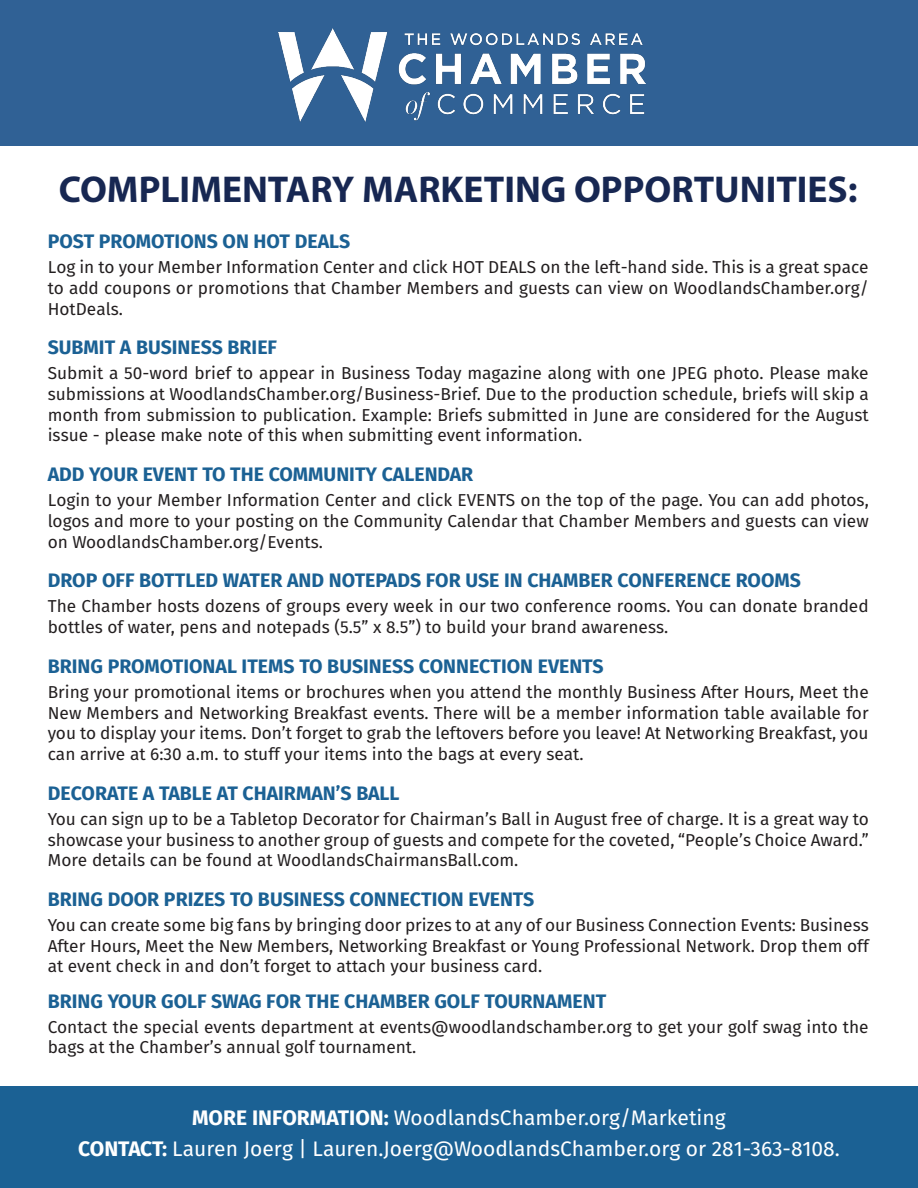
<style>
.page{position:relative;width:918px;height:1188px;background:#fff}
.page>*{position:absolute;margin:0;border:0;box-sizing:border-box;transform-origin:0 0}
.t1{font:700 37.5px "Myriad Pro";color:#172752}
.Body_Text_-_2pt_Spac{font:21px "Fira Sans";color:#fff}
.Body_Text_-_2pt_Spac-2{font:700 19.5px "Fira Sans";color:#1b6194}
.Body_Text_-_2pt_Spac-3{font:17.25px/20.7px "Fira Sans";color:#231f20;text-align:justify}
.s1{font-weight:700}
</style>
<div class="page">
<div style="left:0;top:1086px;width:918px;height:102px;background:#1b6194"></div>
<div style="left:0;top:0;width:918px;height:145px;background:#306195"></div>
<img style="left:279px;top:29px;width:367px;height:92px">
<p class="t1" style="left:59px;top:165px;width:800px">COMPLIMENTARY MARKETING OPPORTUNITIES:</p>
<p class="Body_Text_-_2pt_Spac-2" style="left:48px;top:227px;width:304px">POST PROMOTIONS ON HOT DEALS</p>
<p class="Body_Text_-_2pt_Spac-3" style="left:48px;top:257px;width:822px">Log in to your Member Information Center and click HOT DEALS on the left-hand side. This is a great space to add coupons or promotions that Chamber Members and guests can view on WoodlandsChamber.org/ HotDeals.</p>
<p class="Body_Text_-_2pt_Spac-2" style="left:48px;top:334px;width:231px">SUBMIT A BUSINESS BRIEF</p>
<p class="Body_Text_-_2pt_Spac-3" style="left:48px;top:363px;width:823px">Submit a 50-word brief to appear in Business Today magazine along with one JPEG photo. Please make submissions at WoodlandsChamber.org/Business-Brief. Due to the production schedule, briefs will skip a month from submission to publication. Example: Briefs submitted in June are considered for the August issue - please make note of this when submitting event information.</p>
<p class="Body_Text_-_2pt_Spac-2" style="left:48px;top:461px;width:427px">ADD YOUR EVENT TO THE COMMUNITY CALENDAR</p>
<p class="Body_Text_-_2pt_Spac-3" style="left:48px;top:490px;width:823px">Login to your Member Information Center and click EVENTS on the top of the page. You can add photos, logos and more to your posting on the Community Calendar that Chamber Members and guests can view on WoodlandsChamber.org/Events.</p>
<p class="Body_Text_-_2pt_Spac-2" style="left:48px;top:567px;width:755px">DROP OFF BOTTLED WATER AND NOTEPADS FOR USE IN CHAMBER CONFERENCE ROOMS</p>
<p class="Body_Text_-_2pt_Spac-3" style="left:48px;top:596px;width:823px">The Chamber hosts dozens of groups every week in our two conference rooms. You can donate branded bottles of water, pens and notepads (5.5” x 8.5”) to build your brand awareness.</p>
<p class="Body_Text_-_2pt_Spac-2" style="left:48px;top:652px;width:557px">BRING PROMOTIONAL ITEMS TO BUSINESS CONNECTION EVENTS</p>
<p class="Body_Text_-_2pt_Spac-3" style="left:48px;top:682px;width:823px">Bring your promotional items or brochures when you attend the monthly Business After Hours, Meet the New Members and Networking Breakfast events. There will be a member information table available for you to display your items. Don’t forget to grab the leftovers before you leave! At Networking Breakfast, you can arrive at 6:30 a.m. to stuff your items into the bags at every seat.</p>
<p class="Body_Text_-_2pt_Spac-2" style="left:48px;top:779px;width:353px">DECORATE A TABLE AT CHAIRMAN’S BALL</p>
<p class="Body_Text_-_2pt_Spac-3" style="left:48px;top:808px;width:823px">You can sign up to be a Tabletop Decorator for Chairman’s Ball in August free of charge. It is a great way to showcase your business to another group of guests and compete for the coveted, “People’s Choice Award.” More details can be found at WoodlandsChairmansBall.com.</p>
<p class="Body_Text_-_2pt_Spac-2" style="left:48px;top:885px;width:488px">BRING DOOR PRIZES TO BUSINESS CONNECTION EVENTS</p>
<p class="Body_Text_-_2pt_Spac-3" style="left:48px;top:915px;width:823px">You can create some big fans by bringing door prizes to at any of our Business Connection Events: Business After Hours, Meet the New Members, Networking Breakfast or Young Professional Network. Drop them off at event check in and don’t forget to attach your business card.</p>
<p class="Body_Text_-_2pt_Spac-2" style="left:48px;top:987px;width:560px">BRING YOUR GOLF SWAG FOR THE CHAMBER GOLF TOURNAMENT</p>
<p class="Body_Text_-_2pt_Spac-3" style="left:48px;top:1016px;width:822px">Contact the special events department at events@woodlandschamber.org to get your golf swag into the bags at the Chamber’s annual golf tournament.</p>
<p class="Body_Text_-_2pt_Spac" style="left:192px;top:1103px;width:535px"><span class="s1">MORE INFORMATION:</span> WoodlandsChamber.org/Marketing</p>
<p class="Body_Text_-_2pt_Spac" style="left:78px;top:1134px;width:763px"><span class="s1">CONTACT:</span> Lauren Joerg | Lauren.Joerg@WoodlandsChamber.org or 281-363-8108.</p>
</div>
